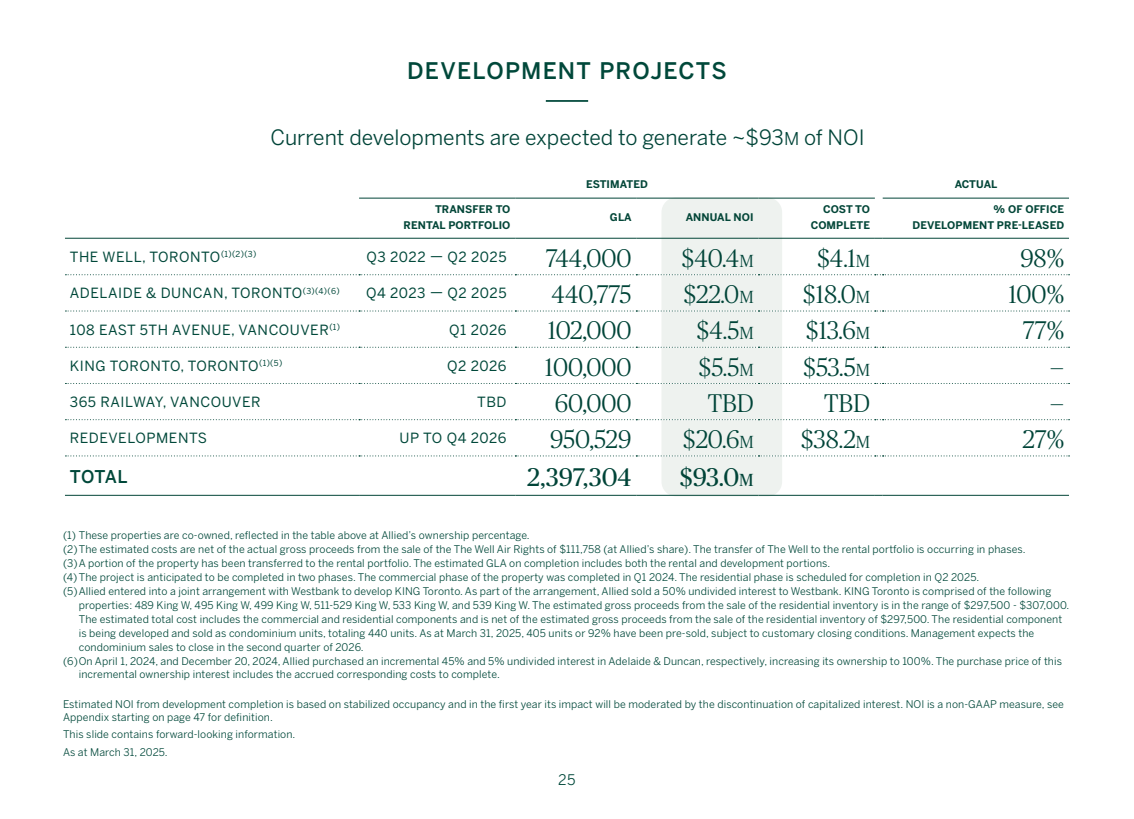
<style>
.page{position:relative;width:1134px;height:819px;background:#fff}
.page>*{position:absolute;margin:0;border:0;box-sizing:border-box;transform-origin:0 0}
.t1{font:300 25.55px "Publico Headline";color:#004438}
.t2{font:25.55px "Publico Headline";color:#004438}
.t3{font:500 22.75px "Benton Sans";letter-spacing:.05em;color:#00483a}
.t4{font:21px "Benton Sans";color:#004438}
.t5{font:500 17.5px "Benton Sans";letter-spacing:.005em;color:#00483a}
.t6{font:14.53px "Benton Sans";color:#00483a}
.t7{font:14px "Benton Sans";letter-spacing:.04em;color:#00483a}
.t8{font:10.5px/12.6px "Benton Sans";letter-spacing:.01em;color:#00483a}
.t9{font:700 10.5px/16.1px "Benton Sans";letter-spacing:.01em;color:#034638;text-align:right}
.s1{font-size:17.5px}
</style>
<div class="page">
<hr style="left:546px;top:100px;width:42px;height:2px;background:#00483a">
<div style="left:661px;top:198px;width:121px;height:298px;background:#eef2ef;border-radius:15px"></div>
<svg style="left:65px;top:274px;width:1005px;height:1px"></svg>
<svg style="left:65px;top:311px;width:1005px;height:1px"></svg>
<svg style="left:65px;top:347px;width:1005px;height:1px"></svg>
<svg style="left:65px;top:383px;width:1005px;height:1px"></svg>
<svg style="left:65px;top:419px;width:1005px;height:1px"></svg>
<hr style="left:65px;top:495px;width:294px;height:1px;background:#034638">
<hr style="left:359px;top:495px;width:156px;height:1px;background:#034638">
<hr style="left:515px;top:495px;width:121px;height:1px;background:#034638">
<hr style="left:636px;top:495px;width:123px;height:1px;background:#034638">
<hr style="left:883px;top:495px;width:186px;height:1px;background:#034638">
<hr style="left:759px;top:495px;width:116px;height:1px;background:#034638">
<svg style="left:65px;top:456px;width:1005px;height:1px"></svg>
<hr style="left:359px;top:198px;width:156px;height:1px;background:#034638">
<hr style="left:515px;top:198px;width:121px;height:1px;background:#034638">
<hr style="left:636px;top:198px;width:123px;height:1px;background:#034638">
<hr style="left:759px;top:198px;width:116px;height:1px;background:#034638">
<hr style="left:883px;top:198px;width:186px;height:1px;background:#034638">
<hr style="left:65px;top:238px;width:294px;height:1px;background:#034638">
<hr style="left:359px;top:238px;width:156px;height:1px;background:#034638">
<hr style="left:515px;top:238px;width:121px;height:1px;background:#034638">
<hr style="left:636px;top:238px;width:123px;height:1px;background:#034638">
<hr style="left:759px;top:238px;width:116px;height:1px;background:#034638">
<hr style="left:883px;top:238px;width:186px;height:1px;background:#034638">
<h2 class="t3" style="left:407px;top:57px;width:321px">DEVELOPMENT PROJECTS</h2>
<h3 class="t4" style="left:270px;top:125px;width:596px">Current developments are expected to generate ~$93<span class="s1">M</span> of NOI</h3>
<p class="t9" style="left:586px;top:176px;width:63px">ESTIMATED</p>
<p class="t9" style="left:955px;top:176px;width:44px">ACTUAL</p>
<p class="t9" style="left:404px;top:202px;width:108px">TRANSFER TO<br>RENTAL PORTFOLIO</p>
<p class="t9" style="left:610px;top:210px;width:23px">GLA</p>
<p class="t9" style="left:686px;top:210px;width:69px">ANNUAL NOI</p>
<p class="t9" style="left:811px;top:202px;width:61px">COST TO<br>COMPLETE</p>
<p class="t9" style="left:913px;top:202px;width:153px">% OF OFFICE<br>DEVELOPMENT PRE-LEASED</p>
<h3 class="t7" style="left:70px;top:248px;width:188px">THE WELL, TORONTO<sup>(1)(2)(3)</sup></h3>
<h3 class="t7" style="left:366px;top:248px;width:142px">Q3 2022 — Q2 2025</h3>
<h1 class="t1" style="left:546px;top:241px;width:87px">744,000</h1>
<h1 class="t1" style="left:682px;top:241px;width:73px">$40.4<span class="s1">M</span></h1>
<h1 class="t1" style="left:817px;top:241px;width:54px">$4.1<span class="s1">M</span></h1>
<h1 class="t1" style="left:1021px;top:241px;width:45px">98%</h1>
<h3 class="t7" style="left:70px;top:285px;width:271px">ADELAIDE &amp; DUNCAN, TORONTO<sup>(3)(4)(6)</sup></h3>
<h3 class="t7" style="left:366px;top:285px;width:142px">Q4 2023 — Q2 2025</h3>
<h1 class="t1" style="left:552px;top:277px;width:81px">440,775</h1>
<h1 class="t1" style="left:684px;top:277px;width:71px">$22.0<span class="s1">M</span></h1>
<h1 class="t1" style="left:803px;top:277px;width:68px">$18.0<span class="s1">M</span></h1>
<h1 class="t1" style="left:1008px;top:277px;width:57px">100%</h1>
<h3 class="t7" style="left:70px;top:321px;width:272px">108 EAST 5TH AVENUE, VANCOUVER<sup>(1)</sup></h3>
<h3 class="t7" style="left:449px;top:321px;width:59px">Q1 2026</h3>
<h1 class="t1" style="left:548px;top:313px;width:85px">102,000</h1>
<h1 class="t1" style="left:697px;top:313px;width:58px">$4.5<span class="s1">M</span></h1>
<h1 class="t1" style="left:806px;top:313px;width:65px">$13.6<span class="s1">M</span></h1>
<h1 class="t1" style="left:1023px;top:313px;width:43px">77%</h1>
<h3 class="t7" style="left:70px;top:357px;width:214px">KING TORONTO, TORONTO<sup>(1)(5)</sup></h3>
<h3 class="t7" style="left:447px;top:357px;width:61px">Q2 2026</h3>
<h1 class="t1" style="left:545px;top:349px;width:88px">100,000</h1>
<h1 class="t1" style="left:699px;top:349px;width:56px">$5.5<span class="s1">M</span></h1>
<h1 class="t1" style="left:804px;top:349px;width:68px">$53.5<span class="s1">M</span></h1>
<h1 class="t1" style="left:1050px;top:349px;width:16px">—</h1>
<h3 class="t7" style="left:70px;top:394px;width:192px">365 RAILWAY, VANCOUVER</h3>
<h3 class="t7" style="left:477px;top:394px;width:31px">TBD</h3>
<h1 class="t1" style="left:555px;top:386px;width:78px">60,000</h1>
<h1 class="t1" style="left:708px;top:386px;width:47px">TBD</h1>
<h1 class="t1" style="left:824px;top:386px;width:47px">TBD</h1>
<h1 class="t1" style="left:1050px;top:386px;width:16px">—</h1>
<h3 class="t7" style="left:70px;top:430px;width:139px">REDEVELOPMENTS</h3>
<h3 class="t7" style="left:400px;top:430px;width:109px">UP TO Q4 2026</h3>
<h1 class="t1" style="left:550px;top:422px;width:83px">950,529</h1>
<h1 class="t1" style="left:683px;top:422px;width:72px">$20.6<span class="s1">M</span></h1>
<h1 class="t1" style="left:801px;top:422px;width:70px">$38.2<span class="s1">M</span></h1>
<h1 class="t1" style="left:1023px;top:422px;width:43px">27%</h1>
<h3 class="t5" style="left:70px;top:465px;width:59px">TOTAL</h3>
<h1 class="t2" style="left:527px;top:459px;width:106px">2,397,304</h1>
<h1 class="t2" style="left:680px;top:459px;width:75px">$93.0<span class="s1">M</span></h1>
<p class="t8" style="left:63px;top:529px;width:468px">(1) These properties are co-owned, reflected in the table above at Allied’s ownership percentage.</p>
<p class="t8" style="left:63px;top:543px;width:964px">(2)The estimated costs are net of the actual gross proceeds from the sale of the The Well Air Rights of $111,758 (at Allied’s share). The transfer of The Well to the rental portfolio is occurring in phases.</p>
<p class="t8" style="left:63px;top:557px;width:769px">(3)A portion of the property has been transferred to the rental portfolio. The estimated GLA on completion includes both the rental and development portions.</p>
<p class="t8" style="left:63px;top:571px;width:918px">(4)The project is anticipated to be completed in two phases. The commercial phase of the property was completed in Q1 2024. The residential phase is scheduled for completion in Q2 2025.</p>
<p class="t8" style="left:63px;top:585px;width:990px">(5)Allied entered into a joint arrangement with Westbank to develop KING Toronto. As part of the arrangement, Allied sold a 50% undivided interest to Westbank. KING Toronto is comprised of the following</p>
<p class="t8" style="left:79px;top:599px;width:992px">properties: 489 King W, 495 King W, 499 King W, 511-529 King W, 533 King W, and 539 King W. The estimated gross proceeds from the sale of the residential inventory is in the range of $297,500 - $307,000.</p>
<p class="t8" style="left:79px;top:613px;width:985px">The estimated total cost includes the commercial and residential components and is net of the estimated gross proceeds from the sale of the residential inventory of $297,500. The residential component</p>
<p class="t8" style="left:79px;top:627px;width:957px">is being developed and sold as condominium units, totaling 440 units. As at March 31, 2025, 405 units or 92% have been pre-sold, subject to customary closing conditions. Management expects the</p>
<p class="t8" style="left:79px;top:641px;width:287px">condominium sales to close in the second quarter of 2026.</p>
<p class="t8" style="left:63px;top:655px;width:1001px">(6)On April 1, 2024, and December 20, 2024, Allied purchased an incremental 45% and 5% undivided interest in Adelaide &amp; Duncan, respectively, increasing its ownership to 100%. The purchase price of this</p>
<p class="t8" style="left:79px;top:668px;width:423px">incremental ownership interest includes the accrued corresponding costs to complete.</p>
<p class="t8" style="left:63px;top:698px;width:1002px">Estimated NOI from development completion is based on stabilized occupancy and in the first year its impact will be moderated by the discontinuation of capitalized interest. NOI is a non-GAAP measure, see<br>Appendix starting on page 47 for definition.</p>
<p class="t8" style="left:63px;top:726px;width:234px;line-height:17.7px">This slide contains forward-looking information.<br>As at March 31, 2025.</p>
<h3 class="t6" style="left:558px;top:771px;width:19px">25</h3>
</div>
